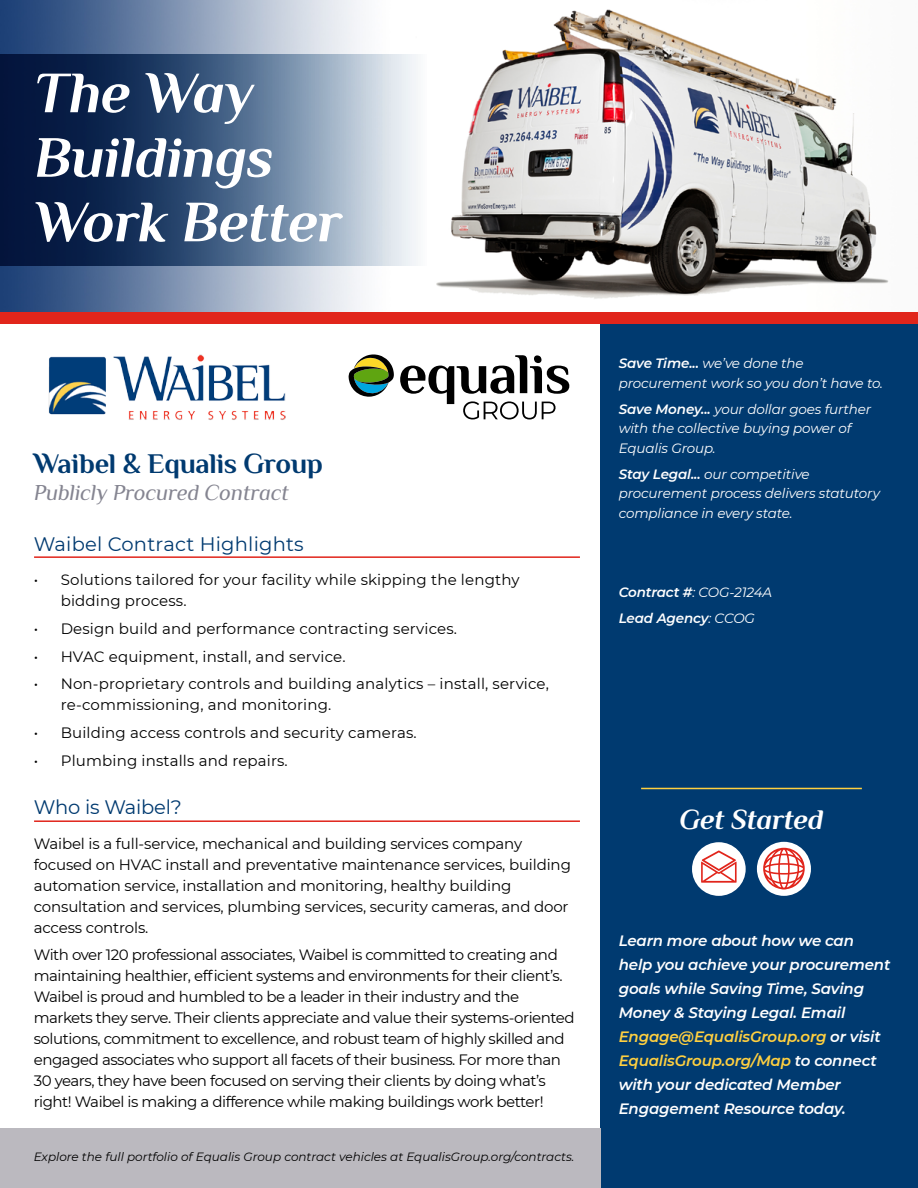
<style>
.page{position:relative;width:918px;height:1188px;background:#fff}
.page>*{position:absolute;margin:0;border:0;box-sizing:border-box;transform-origin:0 0}
.t1{font:italic 700 58.5px/64.5px "Philosopher";letter-spacing:-.01em;color:#fff}
.t2{font:700 28.5px "Philosopher";letter-spacing:-.01em;color:#003a70}
.t3{font:italic 700 28.5px "Philosopher";letter-spacing:-.01em;color:#fff}
.t4{font:italic 22.5px "Philosopher";letter-spacing:-.01em;color:#858591}
.t5{font:19.5px "Montserrat";letter-spacing:.01em;color:#003a70}
.t6{font:19.5px "Montserrat";letter-spacing:-.01em;color:#003a70}
.t7{font:15px/21px "Montserrat";letter-spacing:-.015em;color:#000}
.t8{font:15px/21px "Montserrat";letter-spacing:.01em;color:#000}
.t9{font:italic 600 15px/24px "Montserrat";letter-spacing:-.01em;color:#fff}
.t10{font:italic 13.5px/19.5px "Montserrat";letter-spacing:-.01em;color:#fff}
.t11{font:italic 600 13.5px/26.2px "Montserrat";letter-spacing:-.01em;color:#fff}
.t12{font:italic 12px "Montserrat";color:#000}
.s1{font-weight:600}
.s2{font-weight:400}
.s3{color:#ffd040}
</style>
<div class="page">
<div style="left:600px;top:324px;width:318px;height:864px;background:#003a70"></div>
<img style="left:0;top:0;width:918px;height:313px">
<div style="left:0;top:1128px;width:600px;height:60px;background:#bbb9bf"></div>
<svg style="left:0;top:54px;width:427px;height:212px;background:#566b8a"></svg>
<svg style="left:349px;top:354px;width:45px;height:43px"></svg>
<svg style="left:400px;top:355px;width:169px;height:65px"></svg>
<hr style="left:34px;top:556px;width:546px;height:2px;background:#e1251b">
<hr style="left:34px;top:820px;width:546px;height:2px;background:#e1251b">
<hr style="left:641px;top:788px;width:221px;height:1px;background:#ffd040">
<div style="left:692px;top:842px;width:54px;height:54px;background:#fff;border-radius:50%"></div>
<svg style="left:701px;top:850px;width:36px;height:33px"></svg>
<div style="left:757px;top:842px;width:54px;height:54px;background:#fff;border-radius:50%"></div>
<svg style="left:763px;top:848px;width:42px;height:42px"></svg>
<img style="left:48px;top:354px;width:238px;height:66px">
<div style="left:0;top:313px;width:918px;height:11px;background:#e1251b"></div>
<h1 class="t1" style="left:34px;top:60px;width:309px">The Way<br>Buildings<br>Work Better</h1>
<h2 class="t2" style="left:34px;top:445px;width:291px">Waibel &amp; Equalis Group</h2>
<h3 class="t4" style="left:34px;top:478px;width:257px">Publicly Procured Contract</h3>
<h3 class="t5" style="left:34px;top:530px;width:271px">Waibel Contract Highlights</h3>
<p class="t8" style="left:61px;top:569px;width:460px;text-indent:-27px">• Solutions tailored for your facility while skipping the lengthy bidding process.</p>
<p class="t8" style="left:34px;top:618px;width:425px">• Design build and performance contracting services.</p>
<p class="t8" style="left:34px;top:645px;width:313px">• HVAC equipment, install, and service.</p>
<p class="t8" style="left:61px;top:673px;width:490px;text-indent:-27px">• Non-proprietary controls and building analytics – install, service, re-commissioning, and monitoring.</p>
<p class="t8" style="left:34px;top:722px;width:385px">• Building access controls and security cameras.</p>
<p class="t8" style="left:34px;top:750px;width:256px">• Plumbing installs and repairs.</p>
<h3 class="t6" style="left:34px;top:794px;width:150px">Who is Waibel?</h3>
<p class="t7" style="left:34px;top:832px;width:539px">Waibel is a full-service, mechanical and building services company focused on HVAC install and preventative maintenance services, building automation service, installation and monitoring, healthy building consultation and services, plumbing services, security cameras, and door access controls.</p>
<p class="t7" style="left:34px;top:944px;width:542px">With over 120 professional associates, Waibel is committed to creating and maintaining healthier, efficient systems and environments for their client’s.<br>Waibel is proud and humbled to be a leader in their industry and the markets they serve. Their clients appreciate and value their systems-oriented solutions, commitment to excellence, and robust team of highly skilled and engaged associates who support all facets of their business. For more than 30 years, they have been focused on serving their clients by doing what’s right! Waibel is making a difference while making buildings work better!</p>
<p class="t12" style="left:34px;top:1149px;width:542px">Explore the full portfolio of Equalis Group contract vehicles at EqualisGroup.org/contracts.</p>
<p class="t10" style="left:619px;top:353px;width:266px"><span class="s1">Save Time...</span> we’ve done the procurement work so you don’t have to.</p>
<p class="t10" style="left:619px;top:399px;width:254px"><span class="s1">Save Money...</span> your dollar goes further with the collective buying power of<br>Equalis Group.</p>
<p class="t10" style="left:619px;top:464px;width:263px"><span class="s1">Stay Legal...</span> our competitive procurement process delivers statutory compliance in every state.</p>
<p class="t11" style="left:619px;top:578px;width:155px">Contract #<span class="s2">: COG-2124A<br></span>Lead Agency<span class="s2">: CCOG</span></p>
<h2 class="t3" style="left:680px;top:800px;width:145px">Get Started</h2>
<p class="t9" style="left:619px;top:928px;width:273px">Learn more about how we can help you achieve your procurement goals while Saving Time, Saving<br>Money &amp; Staying Legal. Email<br><span class="s3">Engage@EqualisGroup.org</span> or visit<br><span class="s3">EqualisGroup.org/Map</span> to connect with your dedicated Member<br>Engagement Resource today.</p>
</div>
